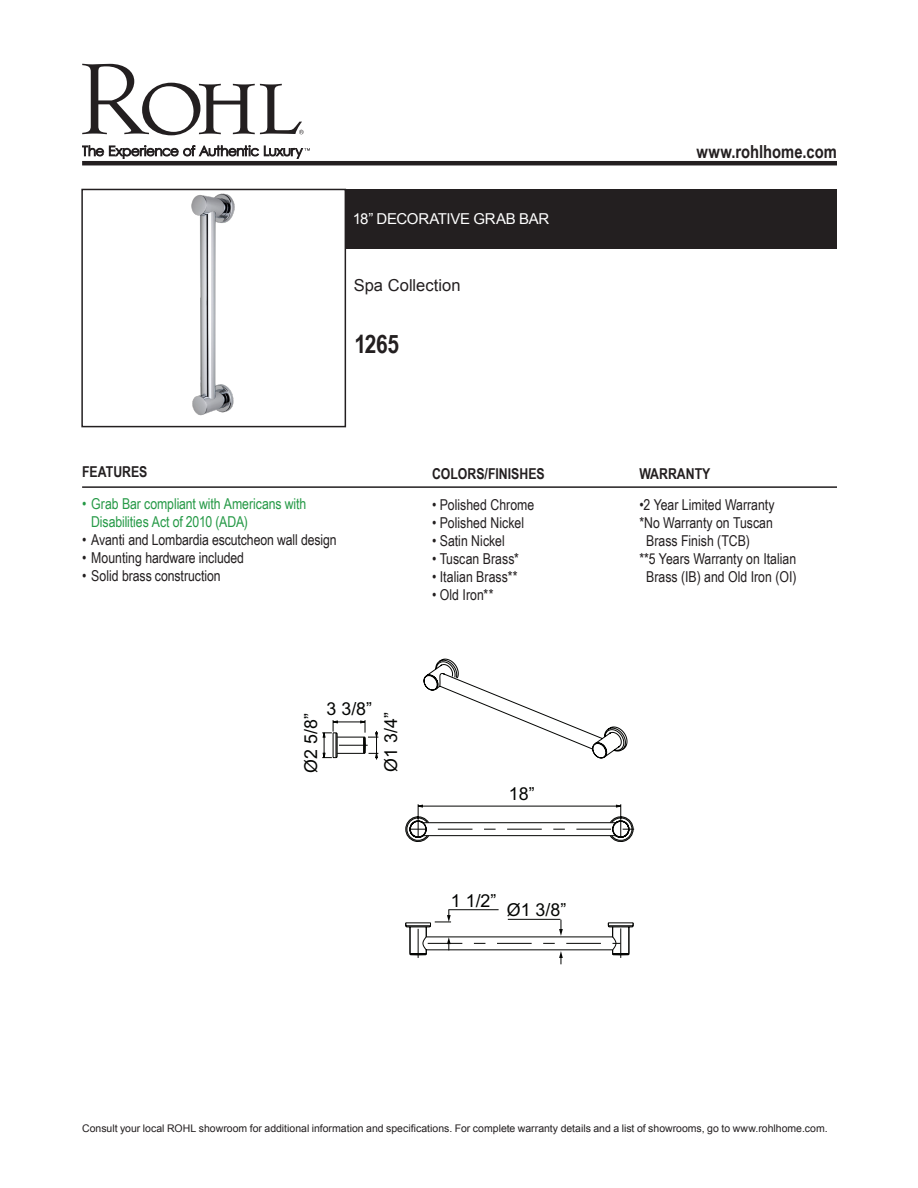
<style>
.page{position:relative;width:918px;height:1188px;background:#fff}
.page>*{position:absolute;margin:0;border:0;box-sizing:border-box;transform-origin:0 0}
.Product_Info_Nest{font:700 25.5px "Arial Narrow";color:#231f20}
.t1{font:700 18px "Arial Narrow";color:#231f20}
.t2{font:17.85px "Arial";color:#040503}
.t3{font:16.5px "Arial";color:#231f20}
.Product_Info_Nest-2{font:15px "Arial Narrow";color:#231f20}
.Suggested_Retail_Pri{font:15px "Arial Narrow";letter-spacing:.005em;color:#231f20}
.Product_Info_Nest-3{font:15px "Arial Narrow";letter-spacing:-.005em;color:#259946}
.t4{font:700 15px "Arial Narrow";color:#231f20}
.Product_Title_Bar{font:15px "Arial";letter-spacing:-.02em;color:#fff}
.t5{font:10.5px "Arial";color:#231f20}
</style>
<div class="page">
<svg style="left:82px;top:64px;width:222px;height:71px"></svg>
<svg style="left:82px;top:145px;width:228px;height:14px"></svg>
<hr style="left:82px;top:161px;width:755px;height:4px;background:#231f20">
<div style="left:346px;top:189px;width:491px;height:59px;background:#231f20"></div>
<img style="left:191px;top:193px;width:44px;height:223px">
<div style="left:81px;top:189px;width:265px;height:238px;border:2px solid #231f20"></div>
<hr style="left:82px;top:486px;width:755px;height:2px;background:#231f20">
<svg style="left:322px;top:659px;width:312px;height:251px"></svg>
<svg style="left:405px;top:910px;width:229px;height:54px"></svg>
<hr style="left:449px;top:909px;width:50px;height:1px;background:#040503">
<p class="Product_Title_Bar" style="left:353px;top:209px;width:198px">18” DECORATIVE GRAB BAR</p>
<p class="t3" style="left:354px;top:274px;width:108px">Spa Collection</p>
<p class="Product_Info_Nest" style="left:354px;top:330px;width:46px">1265</p>
<p class="t4" style="left:82px;top:463px;width:67px">FEATURES</p>
<p class="Product_Info_Nest-3" style="left:82px;top:495px;width:226px">• Grab Bar compliant with Americans with</p>
<p class="Product_Info_Nest-3" style="left:91px;top:513px;width:158px">Disabilities Act of 2010 (ADA)</p>
<p class="Product_Info_Nest-2" style="left:82px;top:531px;width:256px">• Avanti and Lombardia escutcheon wall design</p>
<p class="Product_Info_Nest-2" style="left:82px;top:549px;width:163px">• Mounting hardware included</p>
<p class="Product_Info_Nest-2" style="left:82px;top:567px;width:140px">• Solid brass construction</p>
<p class="t4" style="left:432px;top:465px;width:114px">COLORS/FINISHES</p>
<p class="Suggested_Retail_Pri" style="left:432px;top:496px;width:104px">• Polished Chrome</p>
<p class="Suggested_Retail_Pri" style="left:432px;top:514px;width:94px">• Polished Nickel</p>
<p class="Suggested_Retail_Pri" style="left:432px;top:532px;width:74px">• Satin Nickel</p>
<p class="Suggested_Retail_Pri" style="left:432px;top:550px;width:89px">• Tuscan Brass*</p>
<p class="Suggested_Retail_Pri" style="left:432px;top:568px;width:87px">• Italian Brass**</p>
<p class="Suggested_Retail_Pri" style="left:432px;top:586px;width:63px">• Old Iron**</p>
<p class="t2" style="left:327px;top:697px;width:47px">3 3/8”</p>
<p class="t2" style="left:299px;top:773px;width:61px;rotate:-90deg">Ø2 5/8”</p>
<p class="t2" style="left:379px;top:772px;width:61px;rotate:-90deg">Ø1 3/4”</p>
<p class="t2" style="left:509px;top:782px;width:27px">18”</p>
<p class="t2" style="left:451px;top:889px;width:47px">1 1/2”</p>
<p class="t2" style="left:507px;top:898px;width:61px">Ø1 3/8”</p>
<p class="t1" style="left:696px;top:141px;width:142px">www.rohlhome.com</p>
<p class="t4" style="left:639px;top:465px;width:73px">WARRANTY</p>
<p class="Product_Info_Nest-2" style="left:639px;top:496px;width:137px">•2 Year Limited Warranty</p>
<p class="Product_Info_Nest-2" style="left:639px;top:514px;width:135px">*No Warranty on Tuscan</p>
<p class="Product_Info_Nest-2" style="left:646px;top:532px;width:105px">Brass Finish (TCB)</p>
<p class="Product_Info_Nest-2" style="left:639px;top:550px;width:158px">**5 Years Warranty on Italian</p>
<p class="Product_Info_Nest-2" style="left:646px;top:568px;width:152px">Brass (IB) and Old Iron (OI)</p>
<p class="t5" style="left:82px;top:1121px;width:747px">Consult your local ROHL showroom for additional information and specifications. For complete warranty details and a list of showrooms, go to www.rohlhome.com.</p>
</div>
